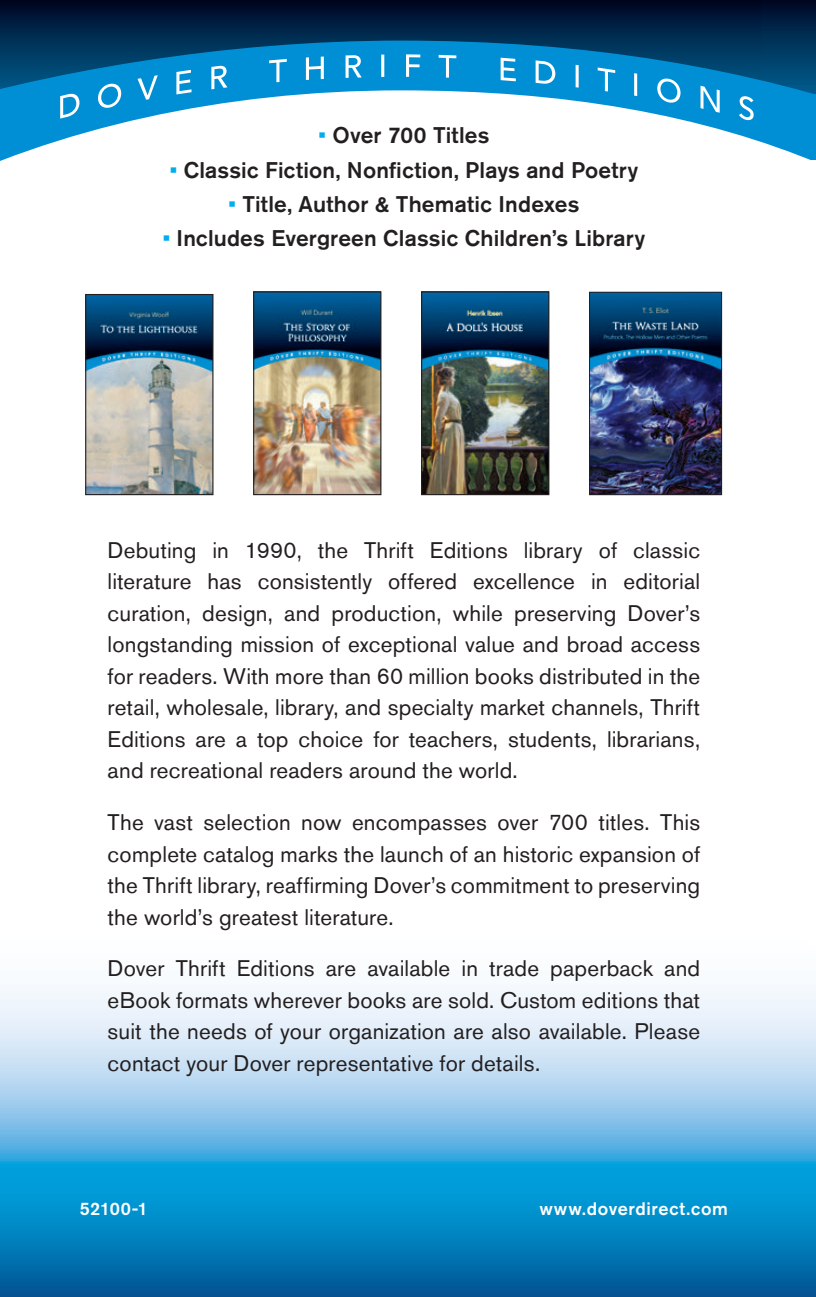
<style>
.page{position:relative;width:816px;height:1297px;background:#fff}
.page>*{position:absolute;margin:0;border:0;box-sizing:border-box;transform-origin:0 0}
.t1{font:22.5px/31.5px "Akzidenz Grotesk BE";letter-spacing:.01em;color:#231f20;text-align:justify}
.t2{font:500 22.5px "Akzidenz Grotesk BE";letter-spacing:.01em;color:#231f20}
.t3{font:500 18px "Akzidenz Grotesk BE";letter-spacing:.035em;color:#fff}
.s1{color:#00aeef}
</style>
<div class="page">
<svg style="left:0;top:0;width:745px;height:41px;background:#001a3b"></svg>
<svg style="left:0;top:991px;width:795px;height:305px;background:#62b1db"></svg>
<svg style="left:795px;top:991px;width:21px;height:305px;background:#62b1db"></svg>
<img style="left:87px;top:296px;width:124px;height:197px">
<div style="left:85px;top:294px;width:128px;height:201px;border:1px solid #231f20"></div>
<img style="left:423px;top:293px;width:124px;height:200px">
<div style="left:421px;top:291px;width:128px;height:204px;border:1px solid #231f20"></div>
<img style="left:255px;top:293px;width:124px;height:200px">
<div style="left:253px;top:291px;width:128px;height:204px;border:1px solid #231f20"></div>
<img style="left:591px;top:294px;width:129px;height:199px">
<div style="left:589px;top:292px;width:133px;height:203px;border:1px solid #231f20"></div>
<svg style="left:0;top:41px;width:745px;height:120px"></svg>
<svg style="left:60px;top:54px;width:685px;height:67px;fill:#008fd5"></svg>
<svg style="left:745px;top:0;width:71px;height:160px;background:#136595"></svg>
<p class="t2" style="left:318px;top:122px;width:172px"><span class="s1">•</span> Over 700 Titles</p>
<p class="t2" style="left:170px;top:156px;width:470px"><span class="s1">•</span> Classic Fiction, Nonfiction, Plays and Poetry</p>
<p class="t2" style="left:228px;top:190px;width:352px"><span class="s1">•</span> Title, Author &amp; Thematic Indexes</p>
<p class="t2" style="left:163px;top:224px;width:484px"><span class="s1">•</span> Includes Evergreen Classic Children’s Library</p>
<p class="t1" style="left:108px;top:534px;width:594px">Debuting in 1990, the Thrift Editions library of classic literature has consistently offered excellence in editorial curation, design, and production, while preserving Dover’s longstanding mission of exceptional value and broad access for readers. With more than 60 million books distributed in the retail, wholesale, library, and specialty market channels, Thrift Editions are a top choice for teachers, students, librarians, and recreational readers around the world.</p>
<p class="t1" style="left:108px;top:806px;width:594px">The vast selection now encompasses over 700 titles. This complete catalog marks the launch of an historic expansion of the Thrift library, reaffirming Dover’s commitment to preserving the world’s greatest literature.</p>
<p class="t1" style="left:108px;top:952px;width:594px">Dover Thrift Editions are available in trade paperback and eBook formats wherever books are sold. Custom editions that suit the needs of your organization are also available. Please contact your Dover representative for details.</p>
<p class="t3" style="left:80px;top:1197px;width:70px">52100-1</p>
<p class="t3" style="left:539px;top:1197px;width:190px">www.doverdirect.com</p>
</div>
